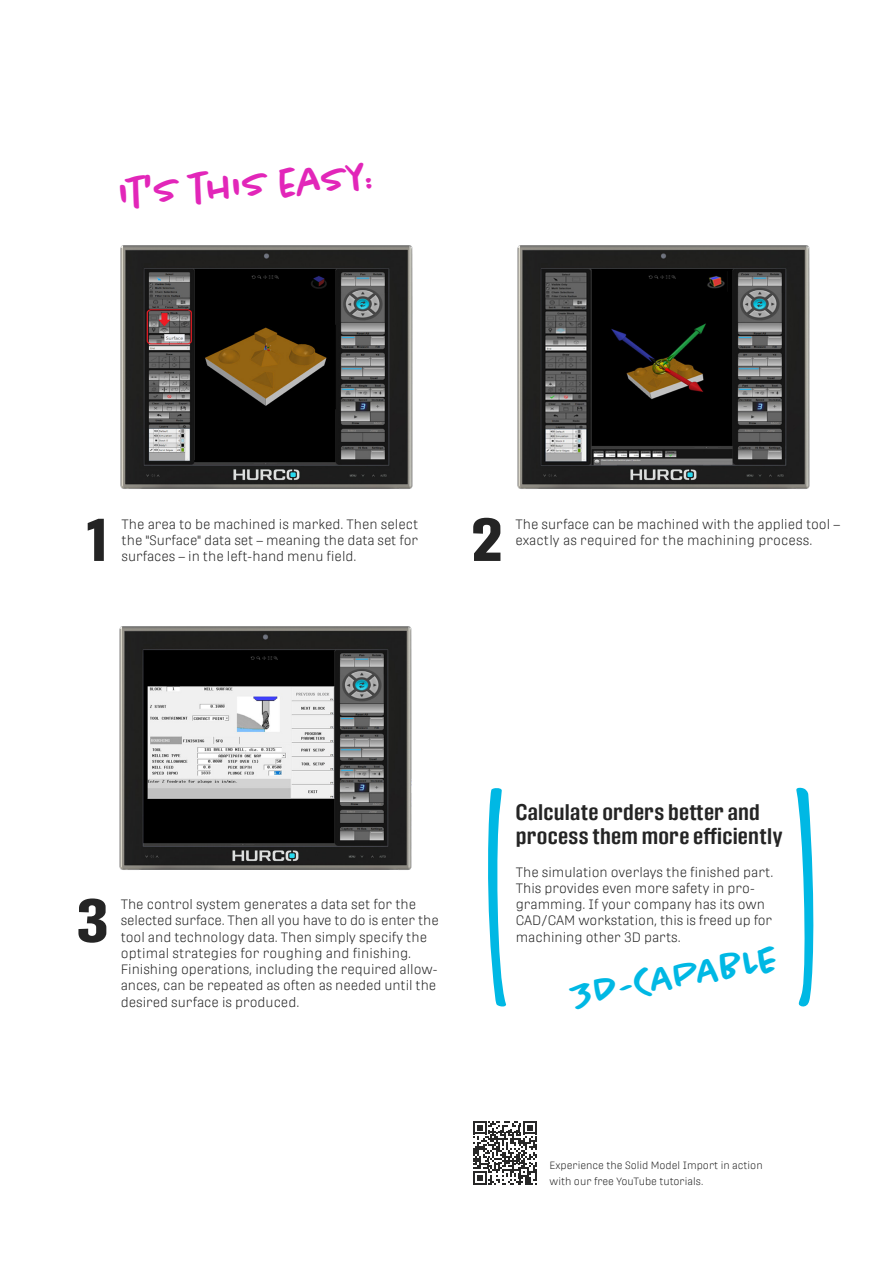
<style>
.page{position:relative;width:893px;height:1263px;background:#fff}
.page>*{position:absolute;margin:0;border:0;box-sizing:border-box;transform-origin:0 0}
.H3___Protipo_Compact{font:700 60px "Protipo Compact";color:#242424}
.AUSZEICHNUNG_3___Cha{font:500 39px "Chantal";color:#e226b9}
.AUSZEICHNUNG_3___Cha-2{font:500 39px "Chantal";color:#00b8e4}
.SB_1___Propito_Compa{font:600 22.5px/24.3px "Protipo Compact";letter-spacing:.01em;color:#242424}
.COPY___Protipo_Light{font:300 13.5px/16.2px "Protipo";color:#242424}
.KONTAKT___Propito_Li{font:300 10.5px/16.2px "Protipo";color:#242424}
</style>
<div class="page">
<svg style="left:473px;top:1121px;width:64px;height:64px"></svg>
<img style="left:517px;top:245px;width:293px;height:244px">
<img style="left:119px;top:626px;width:293px;height:244px">
<img style="left:120px;top:245px;width:293px;height:244px">
<svg style="left:488px;top:788px;width:18px;height:219px"></svg>
<svg style="left:796px;top:787px;width:18px;height:220px"></svg>
<p class="AUSZEICHNUNG_3___Cha" style="left:118px;top:170px;width:257px;rotate:-4deg">It's this easy:</p>
<p class="H3___Protipo_Compact" style="left:86px;top:505px;width:23px">1</p>
<p class="COPY___Protipo_Light" style="left:122px;top:516px;width:298px;text-align:justify">The area to be machined is marked. Then select the "Surface" data set – meaning the data set for surfaces – in the left-hand menu field.</p>
<p class="H3___Protipo_Compact" style="left:471px;top:505px;width:33px">2</p>
<p class="COPY___Protipo_Light" style="left:516px;top:516px;width:326px">The surface can be machined with the applied tool – exactly as required for the machining process.</p>
<p class="H3___Protipo_Compact" style="left:76px;top:885px;width:34px">3</p>
<p class="COPY___Protipo_Light" style="left:121px;top:896px;width:319px">The control system generates a data set for the selected surface. Then all you have to do is enter the tool and technology data. Then simply specify the optimal strategies for roughing and finishing.<br>Finishing operations, including the required allow&shy;ances, can be repeated as often as needed until the desired surface is produced.</p>
<p class="SB_1___Propito_Compa" style="left:516px;top:800px;width:268px">Calculate orders better and process them more efficiently</p>
<p class="COPY___Protipo_Light" style="left:516px;top:864px;width:259px">The simulation overlays the finished part.<br>This provides even more safety in pro&shy;gramming. If your company has its own CAD / CAM workstation, this is freed up for machining other 3D parts.</p>
<p class="AUSZEICHNUNG_3___Cha-2" style="left:567px;top:971px;width:212px;rotate:-10deg">3D-CAPABLE</p>
<p class="KONTAKT___Propito_Li" style="left:550px;top:1157px;width:215px">Experience the Solid Model Import in action with our free YouTube tutorials.</p>
</div>
